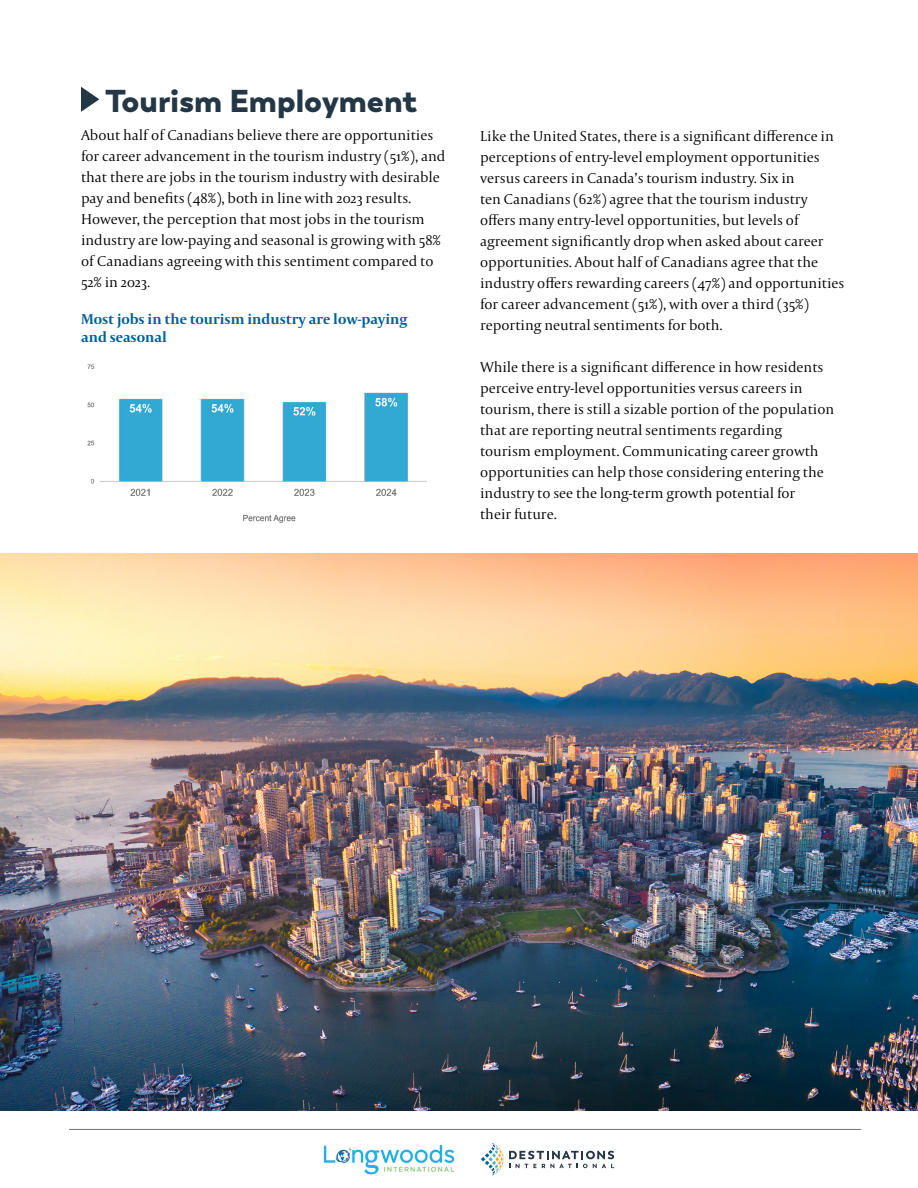
<style>
.page{position:relative;width:918px;height:1188px;background:#fff}
.page>*{position:absolute;margin:0;border:0;box-sizing:border-box;transform-origin:0 0}
.t1{font:900 31.5px "Trenda";color:#243746}
.t2{font:300 15px/21px "Capitolium 2";color:#000}
.t3{font:700 15px/18px "Capitolium 2";color:#006098}
</style>
<div class="page">
<hr style="left:69px;top:1129px;width:792px;height:1px;background:#707374">
<img style="left:323px;top:1144px;width:132px;height:31px">
<svg style="left:481px;top:1143px;width:133px;height:33px"></svg>
<svg style="left:81px;top:87px;width:18px;height:25px"></svg>
<img style="left:87px;top:364px;width:339px;height:159px">
<img style="left:0;top:553px;width:918px;height:557px">
<h1 class="t1" style="left:105px;top:81px;width:313px">Tourism Employment</h1>
<p class="t2" style="left:81px;top:124px;width:366px">About half of Canadians believe there are opportunities for career advancement in the tourism industry (51%), and that there are jobs in the tourism industry with desirable pay and benefits (48%), both in line with 2023 results.<br>However, the perception that most jobs in the tourism industry are low-paying and seasonal is growing with 58% of Canadians agreeing with this sentiment compared to 52% in 2023.</p>
<p class="t2" style="left:480px;top:125px;width:366px">Like the United States, there is a significant difference in perceptions of entry-level employment opportunities versus careers in Canada’s tourism industry. Six in<br>ten Canadians (62%) agree that the tourism industry offers many entry-level opportunities, but levels of agreement significantly drop when asked about career opportunities. About half of Canadians agree that the industry offers rewarding careers (47%) and opportunities for career advancement (51%), with over a third (35%) reporting neutral sentiments for both.</p>
<p class="t2" style="left:480px;top:356px;width:356px">While there is a significant difference in how residents perceive entry-level opportunities versus careers in tourism, there is still a sizable portion of the population that are reporting neutral sentiments regarding tourism employment. Communicating career growth opportunities can help those considering entering the industry to see the long-term growth potential for<br>their future.</p>
<p class="t3" style="left:81px;top:310px;width:328px">Most jobs in the tourism industry are low-paying and seasonal</p>
</div>
